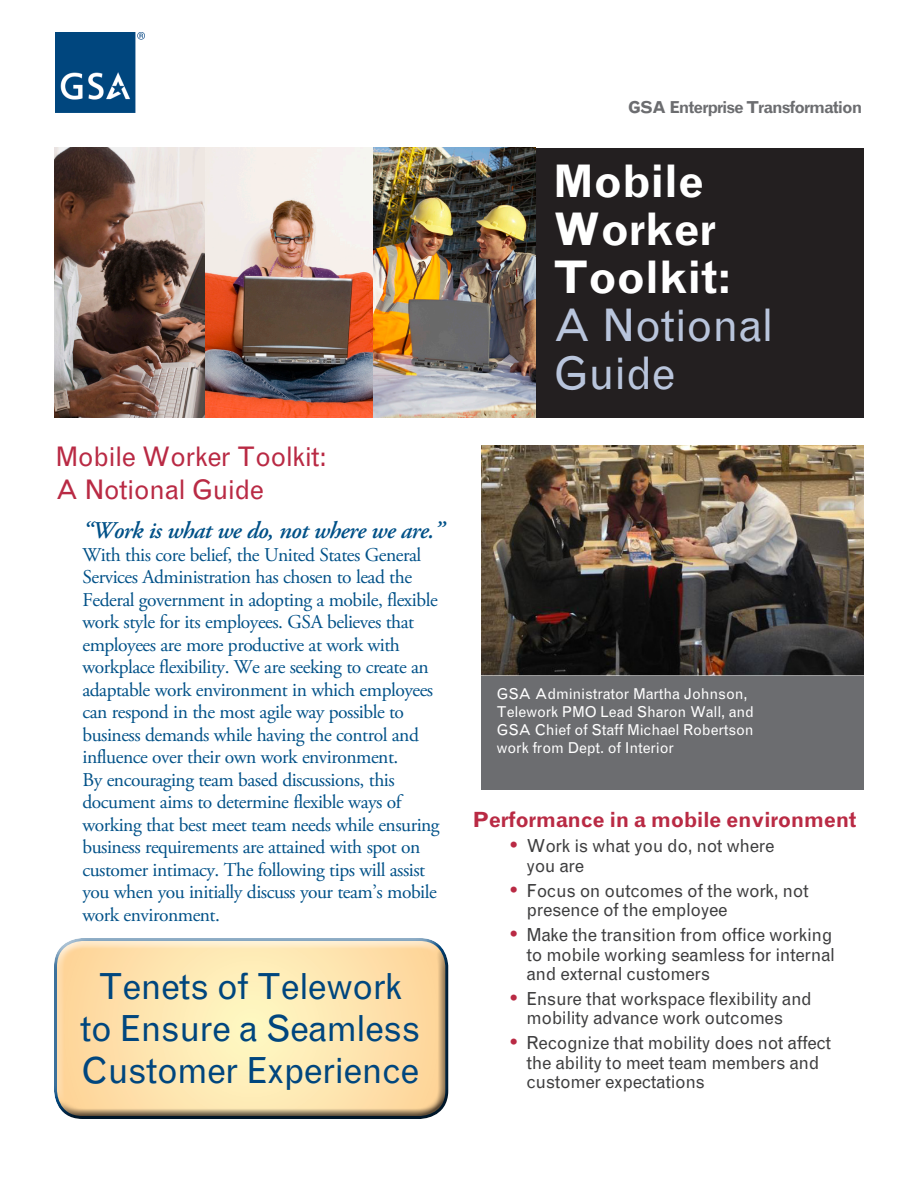
<style>
.page{position:relative;width:918px;height:1188px;background:#fff}
.page>*{position:absolute;margin:0;border:0;box-sizing:border-box;transform-origin:0 0}
.t1{font:700 45px/48px "Grotesque MT Std";letter-spacing:-.015em;color:#fff}
.t2{font:45px/48px "Grotesque MT Std";letter-spacing:-.015em;color:#b9c5dc}
.t3{font:36px/42px "Grotesque MT Std";letter-spacing:-.025em;color:#00467e;text-align:center}
.t4{font:27px/33px "Grotesque MT Std";letter-spacing:-.025em;color:#b92a44}
.t5{font:italic 600 24px "Adobe Garamond Pro";letter-spacing:-.025em;color:#015188}
.t6{font:700 21px "Grotesque MT Std";letter-spacing:-.025em;color:#b92a44}
.t7{font:19.5px/22.5px "Adobe Garamond Pro";letter-spacing:-.025em;color:#015188}
.t8{font:18px/19.5px "Grotesque MT Std";letter-spacing:-.025em;color:#3e3e3f}
.t9{font:700 16.5px "Grotesque";letter-spacing:-.065em;color:#6c6d70}
.t10{font:15px/18px "Grotesque MT Std";letter-spacing:-.015em;color:#fff}
.s1{font-weight:700;font-size:21px;color:#b92a44}
</style>
<div class="page">
<img style="left:56px;top:33px;width:89px;height:80px">
<div style="left:54px;top:148px;width:810px;height:270px;background:#231f20"></div>
<div style="left:482px;top:446px;width:382px;height:344px;background:#6c6d70"></div>
<img style="left:482px;top:446px;width:382px;height:230px">
<img style="left:54px;top:148px;width:152px;height:270px">
<img style="left:206px;top:148px;width:168px;height:270px">
<img style="left:374px;top:148px;width:162px;height:270px">
<div style="left:52px;top:936px;width:400px;height:166px;background:#fff;opacity:.75"></div>
<div style="left:52px;top:944px;width:407px;height:176px;background:#231f20;opacity:.75"></div>
<h3 class="t4" style="left:56px;top:441px;width:273px">Mobile Worker Toolkit:<br>A Notional Guide</h3>
<p class="t5" style="left:82px;top:517px;width:363px">“Work is what we do, not where we are.”</p>
<p class="t7" style="left:82px;top:544px;width:359px">With this core belief, the United States General Services Administration has chosen to lead the Federal government in adopting a mobile, flexible work style for its employees. GSA believes that employees are more productive at work with workplace flexibility. We are seeking to create an adaptable work environment in which employees can respond in the most agile way possible to business demands while having the control and influence over their own work environment.<br>By encouraging team based discussions, this document aims to determine flexible ways of working that best meet team needs while ensuring business requirements are attained with spot on customer intimacy. The following tips will assist you when you initially discuss your team’s mobile work environment.</p>
<h2 class="t3" style="left:80px;top:966px;width:342px">Tenets of Telework to Ensure a Seamless<br>Customer Experience</h2>
<p class="t9" style="left:628px;top:98px;width:236px">GSA Enterprise Transformation</p>
<h1 class="t1" style="left:553px;top:158px;width:181px">Mobile<br>Worker<br>Toolkit:</h1>
<h1 class="t2" style="left:553px;top:302px;width:222px">A Notional<br>Guide</h1>
<p class="t10" style="left:497px;top:685px;width:259px">GSA Administrator Martha Johnson, Telework PMO Lead Sharon Wall, and GSA Chief of Staff Michael Robertson work from Dept. of Interior</p>
<p class="t6" style="left:472px;top:808px;width:386px">Performance in a mobile environment</p>
<p class="t8" style="left:527px;top:836px;width:250px;text-indent:-16px"><span class="s1">•</span> Work is what you do, not where you are</p>
<p class="t8" style="left:527px;top:881px;width:284px;text-indent:-16px"><span class="s1">•</span> Focus on outcomes of the work, not presence of the employee</p>
<p class="t8" style="left:527px;top:925px;width:310px;text-indent:-16px"><span class="s1">•</span> Make the transition from office working to mobile working seamless for internal and external customers</p>
<p class="t8" style="left:527px;top:989px;width:287px;text-indent:-16px"><span class="s1">•</span> Ensure that workspace flexibility and mobility advance work outcomes</p>
<p class="t8" style="left:527px;top:1034px;width:306px;text-indent:-16px"><span class="s1">•</span> Recognize that mobility does not affect the ability to meet team members and customer expectations</p>
</div>
